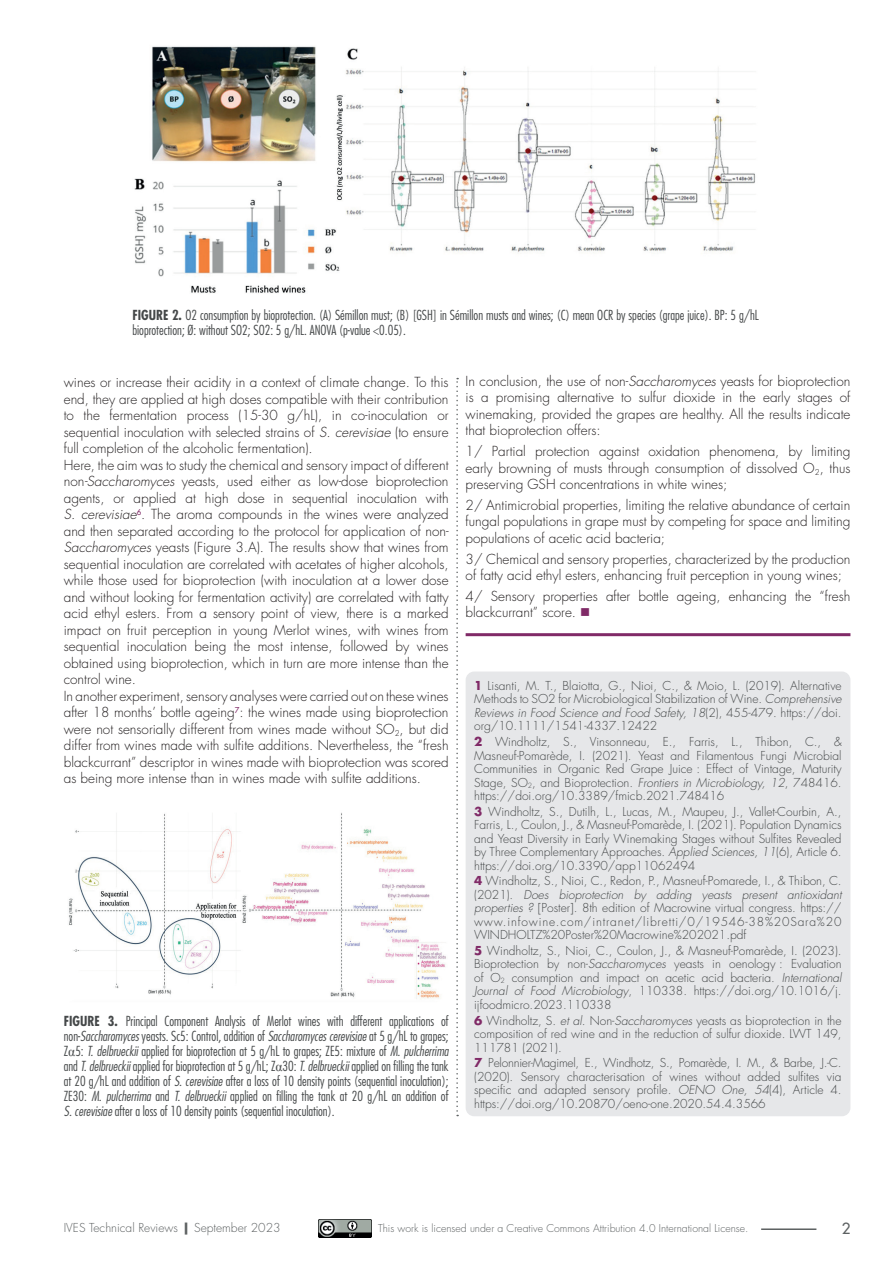
<style>
.page{position:relative;width:893px;height:1263px;background:#fff}
.page>*{position:absolute;margin:0;border:0;box-sizing:border-box;transform-origin:0 0}
.numéro_de_page{font:500 15px "Futura Std";color:#5d6162}
.texte_courant{font:300 13.5px/16.5px "Futura Std";color:#231f20;text-align:justify}
.figure_texte{font:300 condensed 13.5px/15px "Futura Std";color:#454849}
.références-notes_de{font:300 12px/13.5px "Futura Std";color:#454849;text-align:justify}
.bas_de_page_droite{font:300 12px "Futura Std";color:#5d6162}
.bas_de_page_gauche{font:300 10.5px "Futura Std";color:#5d6162}
.s1{font-weight:700}
.s2{font-style:italic}
.s3{color:#802a67}
.s4{font-weight:700;color:#802a67}
.s5{font-family:"Times New Roman";font-weight:400;font-stretch:normal}
.s6{font-weight:800}
</style>
<div class="page">
<div style="left:466px;top:671px;width:384px;height:445px;background:#e6e7e9;border-radius:9px"></div>
<hr style="left:466px;top:633px;width:384px;height:3px;background:#802a67">
<svg style="left:456px;top:378px;width:2px;height:738px"></svg>
<img style="left:134px;top:46px;width:622px;height:247px">
<img style="left:69px;top:812px;width:377px;height:188px">
<hr style="left:761px;top:1228px;width:55px;height:2px;background:#5d6162">
<img style="left:319px;top:1219px;width:52px;height:19px">
<p class="figure_texte" style="left:132px;top:307px;width:628px"><span class="s1">FIGURE 2.</span> O2 consumption by bioprotection. (A) Sémillon must; (B) [GSH] in Sémillon musts and wines; (C) mean OCR by species (grape juice). BP: 5 g/hL bioprotection; Ø: without SO2; SO2: 5 g/hL. ANOVA (p-value &lt;0.05).</p>
<p class="texte_courant" style="left:466px;top:373px;width:386px">In conclusion, the use of non-<span class="s2">Saccharomyces</span> yeasts for bioprotection is a promising alternative to sulfur dioxide in the early stages of winemaking, provided the grapes are healthy. All the results indicate that bioprotection offers:</p>
<p class="texte_courant" style="left:466px;top:443px;width:386px">1/ Partial protection against oxidation phenomena, by limiting early browning of musts through consumption of dissolved O<sub>2</sub>, thus preserving GSH concentrations in white wines;</p>
<p class="texte_courant" style="left:466px;top:497px;width:386px">2/ Antimicrobial properties, limiting the relative abundance of certain fungal populations in grape must by competing for space and limiting populations of acetic acid bacteria;</p>
<p class="texte_courant" style="left:466px;top:551px;width:386px">3/ Chemical and sensory properties, characterized by the production of fatty acid ethyl esters, enhancing fruit perception in young wines;</p>
<p class="texte_courant" style="left:466px;top:588px;width:386px">4/ Sensory properties after bottle ageing, enhancing the “fresh blackcurrant” score. <span class="s3">■</span></p>
<p class="texte_courant" style="left:64px;top:374px;width:386px">wines or increase their acidity in a context of climate change. To this end, they are applied at high doses compatible with their contribution to the fermentation process (15-30 g/hL), in co-inoculation or sequential inoculation with selected strains of <span class="s2">S. cerevisiae</span> (to ensure full completion of the alcoholic fermentation).</p>
<p class="texte_courant" style="left:64px;top:457px;width:386px">Here, the aim was to study the chemical and sensory impact of different non<span class="s2">-Saccharomyces</span> yeasts, used either as low-dose bioprotection agents, or applied at high dose in sequential inoculation with <span class="s2">S. cerevisiae</span><sup>6</sup>. The aroma compounds in the wines were analyzed and then separated according to the protocol for application of non-<span class="s2">Saccharomyces</span> yeasts (Figure 3.A). The results show that wines from sequential inoculation are correlated with acetates of higher alcohols, while those used for bioprotection (with inoculation at a lower dose and without looking for fermentation activity) are correlated with fatty acid ethyl esters. From a sensory point of view, there is a marked impact on fruit perception in young Merlot wines, with wines from sequential inoculation being the most intense, followed by wines obtained using bioprotection, which in turn are more intense than the control wine.</p>
<p class="texte_courant" style="left:64px;top:688px;width:386px">In another experiment, sensory analyses were carried out on these wines after 18 months’ bottle ageing<sup>7</sup>: the wines made using bioprotection were not sensorially different from wines made without SO<sub>2</sub>, but did differ from wines made with sulfite additions. Nevertheless, the “fresh blackcurrant” descriptor in wines made with bioprotection was scored as being more intense than in wines made with sulfite additions.</p>
<p class="références-notes_de" style="left:474px;top:679px;width:369px"><span class="s4">1</span> Lisanti, M. T., Blaiotta, G., Nioi, C., &amp; Moio, L. (2019). Alternative Methods to SO2 for Microbiological Stabilization of Wine. <span class="s2">Comprehensive Reviews in Food Science and Food Safety, 18</span>(2), 455‑479. https://doi. org/10.1111/1541-4337.12422</p>
<p class="références-notes_de" style="left:474px;top:735px;width:369px"><span class="s4">2</span> Windholtz, S., Vinsonneau, E., Farris, L., Thibon, C., &amp; Masneuf-Pomarède, I. (2021). Yeast and Filamentous Fungi Microbial Communities in Organic Red Grape Juice : Effect of Vintage, Maturity Stage, SO<sub>2</sub>, and Bioprotection. <span class="s2">Frontiers in Microbiology, 12</span>, 748416. https://doi.org/10.3389/fmicb.2021.748416</p>
<p class="références-notes_de" style="left:474px;top:805px;width:369px"><span class="s4">3</span> Windholtz, S., Dutilh, L., Lucas, M., Maupeu, J., Vallet-Courbin, A., Farris, L., Coulon, J., &amp; Masneuf-Pomarède, I. (2021). Population Dynamics and Yeast Diversity in Early Winemaking Stages without Sulfites Revealed by Three Complementary Approaches. <span class="s2">Applied Sciences, 11</span>(6), Article 6. https://doi.org/10.3390/app11062494</p>
<p class="références-notes_de" style="left:474px;top:874px;width:369px"><span class="s4">4</span> Windholtz, S., Nioi, C., Redon, P., Masneuf-Pomarede, I., &amp; Thibon, C. (2021). <span class="s2">Does bioprotection by adding yeasts present antioxidant properties ?</span> [Poster]. 8th edition of Macrowine virtual congress. https:// www.infowine.com/intranet/libretti/0/19546-38%20Sara%20<br>WINDHOLTZ%20Poster%20Macrowine%202021.pdf</p>
<p class="références-notes_de" style="left:474px;top:944px;width:369px"><span class="s4">5</span> Windholtz, S., Nioi, C., Coulon, J., &amp; Masneuf-Pomarède, I. (2023).<br>Bioprotection by non-<span class="s2">Saccharomyces</span> yeasts in oenology : Evaluation of O<sub>2</sub> consumption and impact on acetic acid bacteria. <span class="s2">International Journal of Food Microbiology</span>, 110338. https://doi.org/10.1016/j. ijfoodmicro.2023.110338</p>
<p class="références-notes_de" style="left:474px;top:1014px;width:369px"><span class="s4">6</span> Windholtz, S. <span class="s2">et al.</span> Non-<span class="s2">Saccharomyces</span> yeasts as bioprotection in the composition of red wine and in the reduction of sulfur dioxide. LWT 149, 111781 (2021).</p>
<p class="références-notes_de" style="left:474px;top:1056px;width:369px"><span class="s4">7</span> Pelonnier-Magimel, E., Windhotz, S., Pomarède, I. M., &amp; Barbe, J.-C. (2020). Sensory characterisation of wines without added sulfites via specific and adapted sensory profile. <span class="s2">OENO One, 54</span>(4), Article 4. https://doi.org/10.20870/oeno-one.2020.54.4.3566</p>
<p class="figure_texte" style="left:64px;top:1014px;width:386px;text-align:justify"><span class="s1">FIGURE 3.</span> Principal Component Analysis of Merlot wines with different applications of non-<span class="s2">Saccharomyces</span> yeasts. Sc5: Control, addition of <span class="s2">Saccharomyces cerevisiae</span> at 5 g/hL to grapes; Z<span class="s5">α</span>5: <span class="s2">T. delbrueckii</span> applied for bioprotection at 5 g/hL to grapes; ZE5: mixture of <span class="s2">M. pulcherrima </span>and <span class="s2">T. delbrueckii</span> applied for bioprotection at 5 g/hL; Z<span class="s5">α</span>30: <span class="s2">T. delbrueckii</span> applied on filling the tank at 20 g/hL and addition of <span class="s2">S. cerevisiae</span> after a loss of 10 density points (sequential inoculation); ZE30: <span class="s2">M. pulcherrima</span> and <span class="s2">T. delbrueckii</span> applied on filling the tank at 20 g/hL an addition of <span class="s2">S. cerevisiae</span> after a loss of 10 density points (sequential inoculation).</p>
<p class="bas_de_page_droite" style="left:64px;top:1220px;width:218px">IVES Technical Reviews <span class="s6">|</span> September 2023</p>
<p class="bas_de_page_gauche" style="left:378px;top:1222px;width:372px">This work is licensed under a Creative Commons Attribution 4.0 International License.</p>
<p class="numéro_de_page" style="left:842px;top:1219px;width:10px">2</p>
</div>
